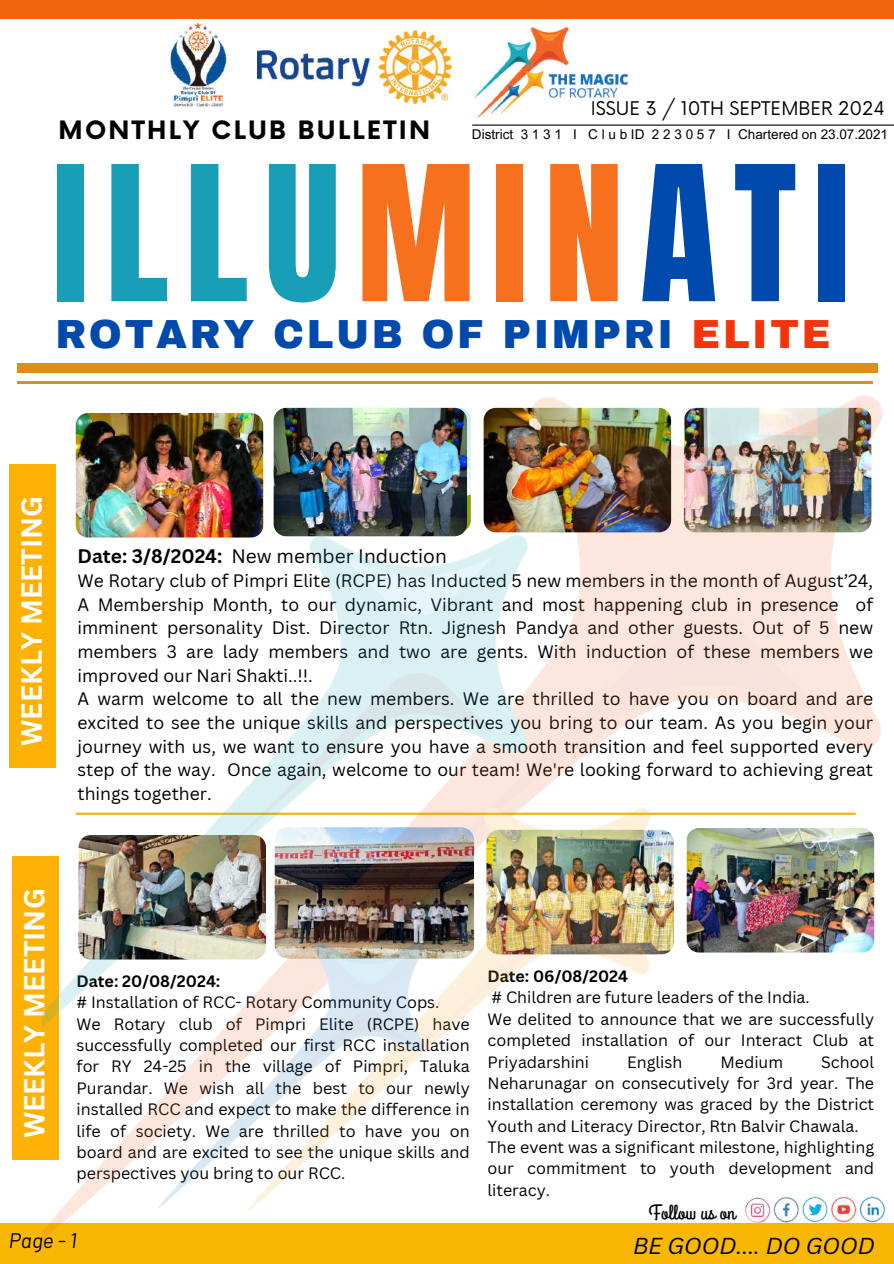
<style>
.page{position:relative;width:894px;height:1264px;background:#fff}
.page>*{position:absolute;margin:0;border:0;box-sizing:border-box;transform-origin:0 0}
.t1{font:159.75px "Anton";letter-spacing:.1em;color:#189fb7}
.t2{font:900 39.75px "Archivo";letter-spacing:.07em;color:#004aad}
.t3{font:700 28.2px "Canva Sans";color:#fff}
.t4{font:700 24.75px "Now";letter-spacing:.09em;color:#000}
.t5{font:italic 22.5px "Canva Sans";color:#000}
.t6{font:21px "Grand Hotel";color:#000}
.t7{font:italic 21px "Barlow";color:#000}
.t8{font:19.05px "Canva Sans";color:#000}
.t9{font:18.3px "Now";color:#000}
.t10{font:17.55px/23.7px "Canva Sans";color:#000}
.t11{font:16.05px/21.3px "Canva Sans";color:#000}
.t12{font:700 16.05px "Canva Sans";color:#000}
.t13{font:13.5px "Arial MT Pro";color:#000}
.s1{color:#f7701d}
.s2{color:#004aad}
.s3{color:#f4340a}
.s4{font-weight:700}
</style>
<div class="page">
<div style="left:17px;top:364px;width:860px;height:9px;background:#df8f18"></div>
<div style="left:0;top:0;width:893px;height:19px;background:#f0640e"></div>
<hr style="left:472px;top:124px;width:421px;height:2px;background:#000">
<img style="left:474px;top:28px;width:153px;height:90px">
<hr style="left:17px;top:382px;width:855px;height:2px;background:#df8f18">
<img style="left:257px;top:30px;width:195px;height:73px">
<div style="left:0;top:1223px;width:893px;height:40px;background:#f7b703"></div>
<img style="left:170px;top:22px;width:57px;height:85px">
<div style="left:9px;top:464px;width:46px;height:303px;background:#ffb105"></div>
<div style="left:12px;top:856px;width:46px;height:304px;background:#ffb105"></div>
<img style="left:42px;top:396px;width:844px;height:844px">
<h3 class="t4" style="left:59px;top:117px;width:373px">MONTHLY CLUB BULLETIN</h3>
<p class="t9" style="left:590px;top:98px;width:295px">ISSUE 3 / 10TH SEPTEMBER 2024</p>
<p class="t13" style="left:472px;top:129px;width:417px">District 3 1 3 1 I C l u b ID 2 2 3 0 5 7 I Chartered on 23.07.2021</p>
<h1 class="t1" style="left:53px;top:119px;width:797px">ILLU<span class="s1">MIN</span><span class="s2">ATI</span></h1>
<h2 class="t2" style="left:55px;top:313px;width:776px">ROTARY CLUB OF PIMPRI <span class="s3">ELITE</span></h2>
<h3 class="t3" style="left:12px;top:746px;width:251px;rotate:-90deg">WEEKLY MEETING</h3>
<p class="t8" style="left:77px;top:543px;width:371px"><span class="s4">Date: 3/8/2024:</span> New member Induction</p>
<p class="t10" style="left:77px;top:568px;width:796px">We Rotary club of Pimpri Elite (RCPE) has Inducted 5 new members in the month of August’24, A Membership Month, to our dynamic, Vibrant and most happening club in presence of imminent personality Dist. Director Rtn. Jignesh Pandya and other guests. Out of 5 new members 3 are lady members and two are gents. With induction of these members we improved our Nari Shakti..!!.<br>A warm welcome to all the new members. We are thrilled to have you on board and are excited to see the unique skills and perspectives you bring to our team. As you begin your journey with us, we want to ensure you have a smooth transition and feel supported every step of the way. Once again, welcome to our team! We're looking forward to achieving great things together.</p>
<h3 class="t3" style="left:14px;top:1138px;width:251px;rotate:-90deg">WEEKLY MEETING</h3>
<p class="t12" style="left:76px;top:969px;width:145px">Date: 20/08/2024:</p>
<p class="t11" style="left:76px;top:991px;width:394px"># Installation of RCC- Rotary Community Cops.<br>We Rotary club of Pimpri Elite (RCPE) have successfully completed our first RCC installation for RY 24-25 in the village of Pimpri, Taluka Purandar. We wish all the best to our newly installed RCC and expect to make the difference in life of society. We are thrilled to have you on board and are excited to see the unique skills and perspectives you bring to our RCC.</p>
<p class="t12" style="left:487px;top:964px;width:142px">Date: 06/08/2024</p>
<p class="t11" style="left:487px;top:986px;width:388px"># Children are future leaders of the India.<br>We delited to announce that we are successfully completed installation of our Interact Club at Priyadarshini</p>
<p class="t11" style="left:487px;top:1050px;width:388px;text-indent:333px">School Neharunagar on consecutively for 3rd year. The installation ceremony was graced by the District Youth and Literacy Director, Rtn Balvir Chawala.<br>The event was a significant milestone, highlighting our commitment to youth development and literacy.</p>
<p class="t11" style="left:627px;top:1050px;width:57px">English</p>
<p class="t11" style="left:720px;top:1050px;width:64px">Medium</p>
<h3 class="t6" style="left:648px;top:1198px;width:87px">Follow us on</h3>
<h3 class="t7" style="left:9px;top:1226px;width:69px">Page - 1</h3>
<h3 class="t5" style="left:633px;top:1229px;width:243px">BE GOOD.... DO GOOD</h3>
</div>
